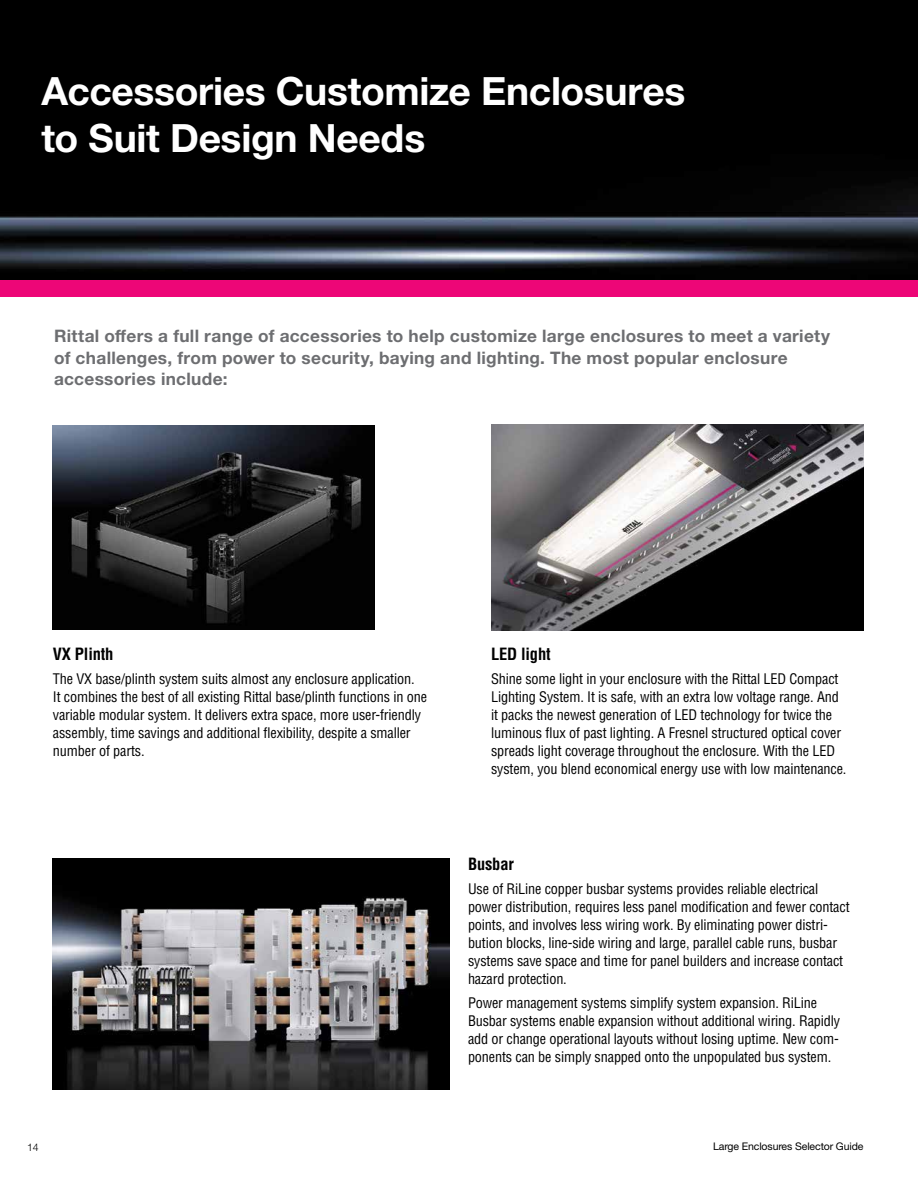
<style>
.page{position:relative;width:918px;height:1188px;background:#fff}
.page>*{position:absolute;margin:0;border:0;box-sizing:border-box;transform-origin:0 0}
.t1{font:700 39px/46.8px "Neue Helvetica For Rittal";letter-spacing:-.01em;color:#fff}
.t2{font:700 17.25px/21.3px "Neue Helvetica For Rittal";letter-spacing:.02em;color:#6d6e71}
.t3{font:700 condensed 16.5px "Helvetica LT Std";letter-spacing:-.01em;color:#000}
.t4{font:condensed 14.25px/18px "Helvetica LT Std";letter-spacing:-.01em;color:#000}
.t5{font:10.5px "Neue Helvetica For Rittal";letter-spacing:-.01em;color:#000}
.t6{font:300 10.5px "Neue Helvetica For Rittal";color:#000}
</style>
<div class="page">
<img style="left:0;top:0;width:918px;height:280px">
<div style="left:0;top:280px;width:918px;height:16px;background:#ed0677"></div>
<img style="left:53px;top:858px;width:397px;height:232px">
<img style="left:491px;top:425px;width:373px;height:206px">
<img style="left:53px;top:425px;width:322px;height:204px">
<h1 class="t1" style="left:42px;top:68px;width:645px">Accessories Customize Enclosures to Suit Design Needs</h1>
<p class="t2" style="left:54px;top:326px;width:778px">Rittal offers a full range of accessories to help customize large enclosures to meet a variety of challenges, from power to security, baying and lighting. The most popular enclosure accessories include:</p>
<p class="t3" style="left:53px;top:644px;width:62px">VX Plinth</p>
<p class="t4" style="left:53px;top:670px;width:376px">The VX base/plinth system suits almost any enclosure application.<br>It combines the best of all existing Rittal base/plinth functions in one variable modular system. It delivers extra space, more user-friendly assembly, time savings and additional flexibility, despite a smaller number of parts.</p>
<p class="t3" style="left:491px;top:644px;width:61px">LED light</p>
<p class="t4" style="left:491px;top:670px;width:357px">Shine some light in your enclosure with the Rittal LED Compact Lighting System. It is safe, with an extra low voltage range. And it packs the newest generation of LED technology for twice the luminous flux of past lighting. A Fresnel structured optical cover spreads light coverage throughout the enclosure. With the LED system, you blend economical energy use with low maintenance.</p>
<p class="t3" style="left:468px;top:853px;width:47px">Busbar</p>
<p class="t4" style="left:468px;top:880px;width:383px">Use of RiLine copper busbar systems provides reliable electrical power distribution, requires less panel modification and fewer contact points, and involves less wiring work. By eliminating power distri&shy;bution blocks, line-side wiring and large, parallel cable runs, busbar systems save space and time for panel builders and increase contact hazard protection.</p>
<p class="t4" style="left:468px;top:994px;width:374px">Power management systems simplify system expansion. RiLine Busbar systems enable expansion without additional wiring. Rapidly add or change operational layouts without losing uptime. New com&shy;ponents can be simply snapped onto the unpopulated bus system.</p>
<p class="t6" style="left:27px;top:1141px;width:13px">14</p>
<p class="t5" style="left:713px;top:1140px;width:152px">Large Enclosures Selector Guide</p>
</div>
